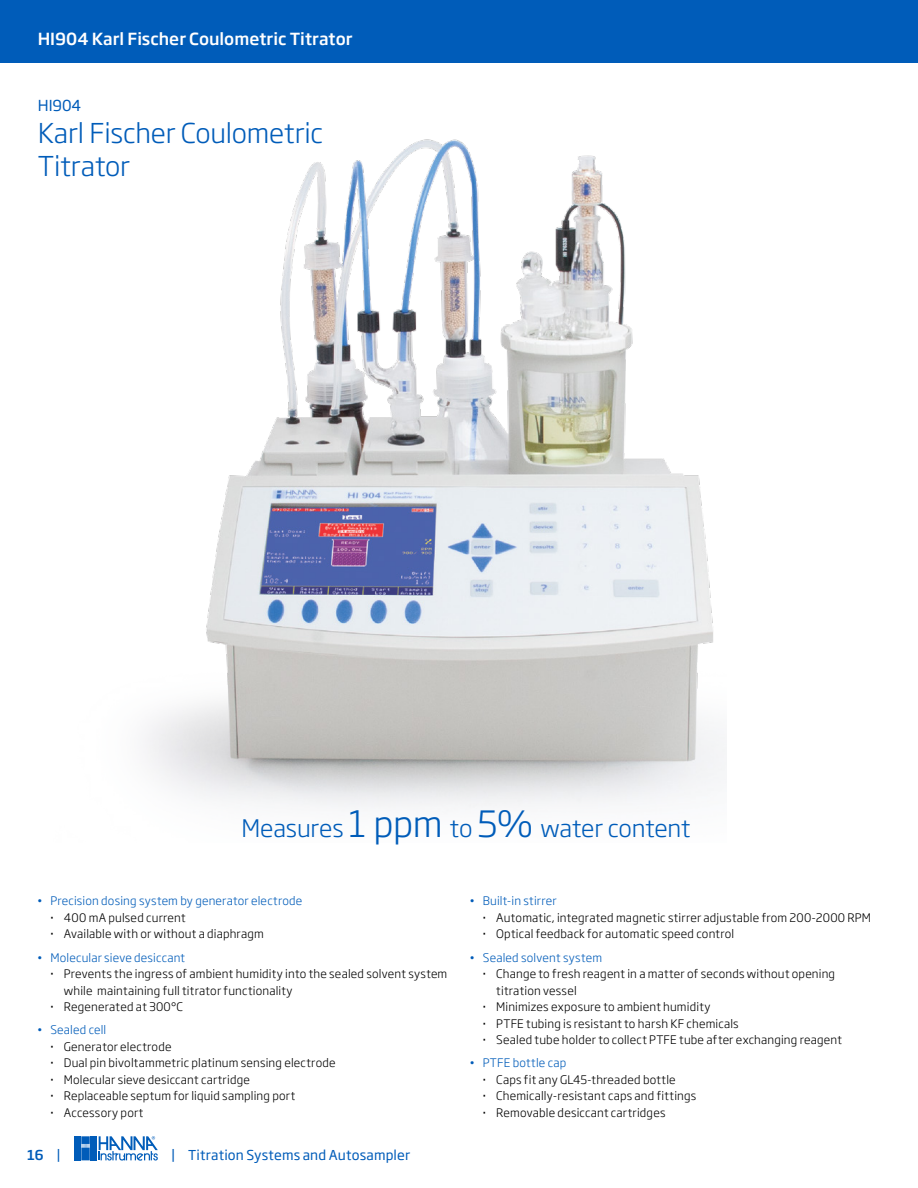
<style>
.page{position:relative;width:918px;height:1188px;background:#fff}
.page>*{position:absolute;margin:0;border:0;box-sizing:border-box;transform-origin:0 0}
.t1{font:300 27px/32.4px "Soho Gothic Pro";letter-spacing:-.005em;color:#005cb9}
.t2{font:300 23.85px "Soho Gothic Pro";letter-spacing:-.005em;color:#005cb9}
.t3{font:500 16.5px "Soho Gothic Pro";letter-spacing:.005em;color:#fff}
.t4{font:15px "Soho Gothic Pro";color:#005cb9}
.t5{font:13.5px "Soho Gothic Pro";letter-spacing:.01em;color:#005cb9}
.t6{font:500 13.5px "Soho Gothic Pro";color:#005cb9}
.t7{font:300 11.7px/16.5px "Soho Gothic Pro";letter-spacing:.015em;color:#000}
.t8{font:300 11.7px "Soho Gothic Pro";letter-spacing:.015em;color:#005cb9}
.s1{font-size:35.85px}
.s2{color:#005cb9}
.s3{font-weight:500}
.s4{font-weight:400}
</style>
<div class="page">
<img style="left:145px;top:139px;width:582px;height:669px">
<div style="left:0;top:0;width:918px;height:63px;background:#005cb9"></div>
<svg style="left:74px;top:1136px;width:84px;height:25px"></svg>
<h3 class="t3" style="left:38px;top:26px;width:316px">HI904 Karl Fischer Coulometric Titrator</h3>
<p class="t4" style="left:38px;top:94px;width:45px">HI904</p>
<h1 class="t1" style="left:38px;top:115px;width:287px">Karl Fischer Coulometric<br>Titrator</h1>
<h2 class="t2" style="left:242px;top:810px;width:451px">Measures <span class="s1">1 ppm</span> to <span class="s1">5%</span> water content</h2>
<p class="t7" style="left:50px;top:892px;width:253px;text-indent:-13px"><span class="s2">• Precision dosing system by generator electrode </span><span class="s3">·</span> 400 mA pulsed current<br><span class="s3">·</span> Available with or without a diaphragm</p>
<p class="t8" style="left:37px;top:948px;width:150px">• Molecular sieve desiccant</p>
<p class="t7" style="left:50px;top:965px;width:398px"><span class="s3">·</span> Prevents the ingress of ambient humidity into the sealed solvent system</p>
<p class="t7" style="left:64px;top:981px;width:230px">while maintaining full titrator functionality</p>
<p class="t7" style="left:50px;top:998px;width:134px"><span class="s3">·</span> Regenerated at 300°C</p>
<p class="t7" style="left:50px;top:1021px;width:287px;text-indent:-13px"><span class="s2">• Sealed cell<br></span><span class="s3">·</span> Generator electrode<br><span class="s3">·</span> Dual pin bivoltammetric platinum sensing electrode <span class="s3">·</span> Molecular sieve desiccant cartridge<br><span class="s3">·</span> Replaceable septum for liquid sampling port<br><span class="s3">·</span> Accessory port</p>
<p class="t6" style="left:27px;top:1145px;width:35px">16 <span class="s4">|</span></p>
<p class="t5" style="left:171px;top:1145px;width:241px">| Titration Systems and Autosampler</p>
<p class="t7" style="left:483px;top:892px;width:390px;text-indent:-13px"><span class="s2">• Built-in stirrer<br></span><span class="s3">·</span> Automatic, integrated magnetic stirrer adjustable from 200-2000 RPM <span class="s3">·</span> Optical feedback for automatic speed control</p>
<p class="t8" style="left:469px;top:948px;width:134px">• Sealed solvent system</p>
<p class="t7" style="left:483px;top:965px;width:354px"><span class="s3">·</span> Change to fresh reagent in a matter of seconds without opening</p>
<p class="t7" style="left:496px;top:981px;width:82px">titration vessel</p>
<p class="t7" style="left:483px;top:998px;width:229px"><span class="s3">·</span> Minimizes exposure to ambient humidity</p>
<p class="t7" style="left:483px;top:1014px;width:257px"><span class="s3">·</span> PTFE tubing is resistant to harsh KF chemicals</p>
<p class="t7" style="left:483px;top:1031px;width:361px"><span class="s3">·</span> Sealed tube holder to collect PTFE tube after exchanging reagent</p>
<p class="t7" style="left:483px;top:1054px;width:215px;text-indent:-13px"><span class="s2">• PTFE bottle cap<br></span><span class="s3">·</span> Caps fit any GL45-threaded bottle<br><span class="s3">·</span> Chemically-resistant caps and fittings <span class="s3">·</span> Removable desiccant cartridges</p>
</div>
